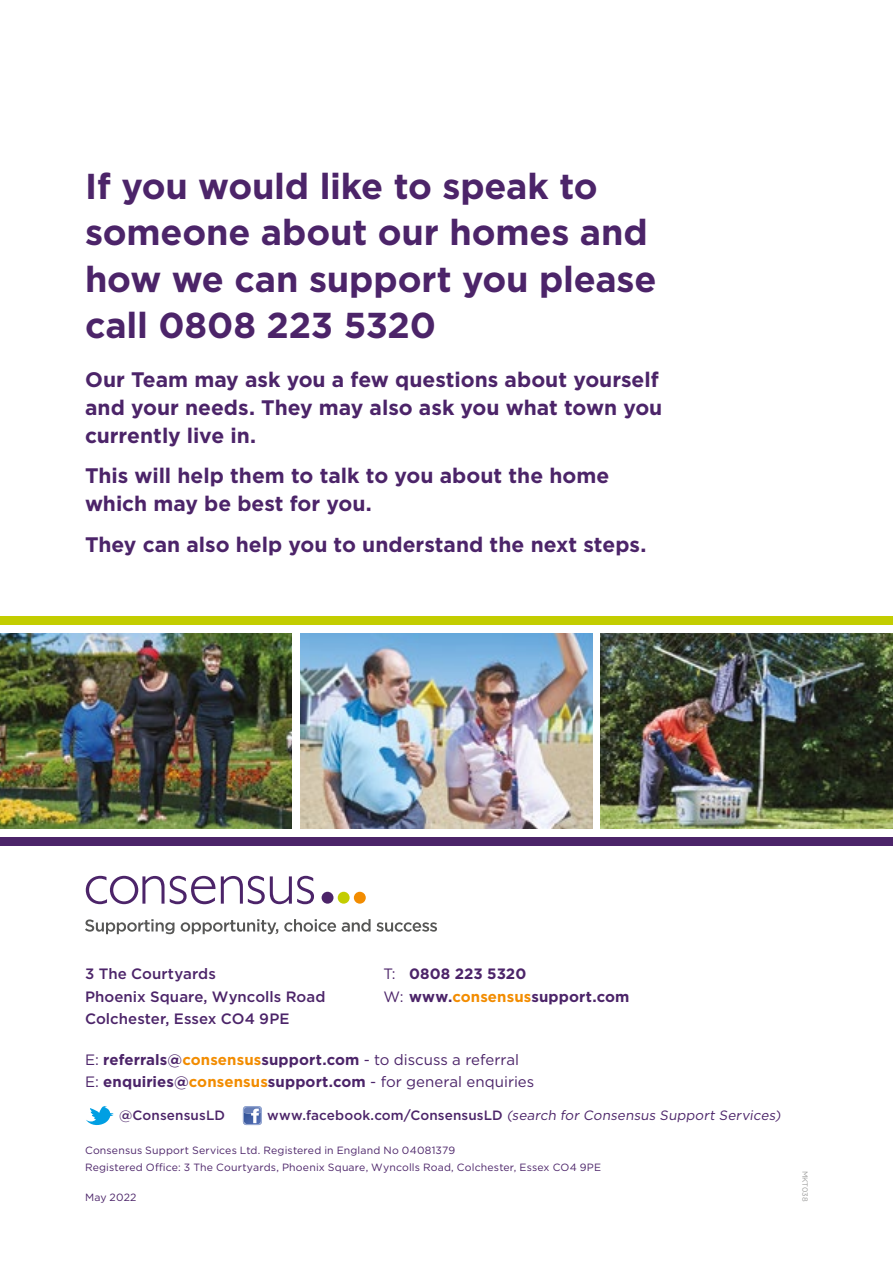
<style>
.page{position:relative;width:893px;height:1263px;background:#fff}
.page>*{position:absolute;margin:0;border:0;box-sizing:border-box;transform-origin:0 0}
.t1{font:700 36px/46.5px "Gotham";letter-spacing:-.005em;color:#4c2469}
.t2{font:700 21px/27.8px "Gotham";color:#4c2469}
.t3{font:15px/22.5px "Gotham";color:#4c2469}
.t4{font:500 15px "Gotham";letter-spacing:.005em;color:#4c2469}
.t5{font:700 15px "Gotham";letter-spacing:.01em;color:#4c2469}
.t6{font:13.5px "Gotham";color:#4c2469}
.t7{font:500 13.5px "Gotham";letter-spacing:.01em;color:#4c2469}
.t8{font:10.5px/17.2px "Gotham";letter-spacing:.015em;color:#4c2469}
.t9{font:7.5px "Gotham";letter-spacing:-.02em;color:#9d9d9c}
.s1{font-weight:400}
.s2{color:#f28c00}
.s3{font-weight:700}
.s4{font-weight:700;color:#f28c00}
.s5{font-weight:500}
</style>
<div class="page">
<img style="left:0;top:633px;width:292px;height:196px">
<img style="left:300px;top:633px;width:292px;height:196px">
<img style="left:600px;top:633px;width:293px;height:196px">
<div style="left:0;top:617px;width:893px;height:8px;background:#c3cd00"></div>
<div style="left:0;top:837px;width:893px;height:8px;background:#4c2469"></div>
<svg style="left:86px;top:876px;width:129px;height:28px"></svg>
<svg style="left:221px;top:876px;width:93px;height:28px"></svg>
<div style="left:322px;top:892px;width:11px;height:12px;background:#4c2469;border-radius:50%"></div>
<div style="left:338px;top:892px;width:12px;height:12px;background:#c3cd00;border-radius:50%"></div>
<div style="left:354px;top:892px;width:12px;height:12px;background:#f28c00;border-radius:50%"></div>
<svg style="left:85px;top:919px;width:89px;height:15px"></svg>
<svg style="left:181px;top:919px;width:97px;height:15px"></svg>
<svg style="left:284px;top:919px;width:52px;height:13px"></svg>
<svg style="left:342px;top:919px;width:95px;height:13px"></svg>
<svg style="left:86px;top:1106px;width:28px;height:19px"></svg>
<svg style="left:243px;top:1106px;width:19px;height:19px"></svg>
<h1 class="t1" style="left:85px;top:163px;width:573px">If you would like to speak to someone about our homes and how we can support you please call 0808 223 5320</h1>
<p class="t2" style="left:85px;top:366px;width:579px">Our Team may ask you a few questions about yourself and your needs. They may also ask you what town you currently live in.</p>
<p class="t2" style="left:85px;top:462px;width:526px">This will help them to talk to you about the home which may be best for you.</p>
<p class="t2" style="left:85px;top:530px;width:563px">They can also help you to understand the next steps.</p>
<p class="t4" style="left:85px;top:964px;width:132px">3 The Courtyards</p>
<p class="t5" style="left:384px;top:964px;width:144px"><span class="s1">T:</span> 0808 223 5320</p>
<p class="t4" style="left:85px;top:987px;width:242px">Phoenix Square, Wyncolls Road</p>
<p class="t5" style="left:384px;top:986px;width:247px"><span class="s1">W:</span> www.<span class="s2">consensus</span>support.com</p>
<p class="t4" style="left:85px;top:1009px;width:206px">Colchester, Essex CO4 9PE</p>
<p class="t3" style="left:85px;top:1048px;width:451px">E: <span class="s3">referrals@</span><span class="s4">consensus</span><span class="s3">support.com</span> - to discuss a referral<br>E: <span class="s3">enquiries@</span><span class="s4">consensus</span><span class="s3">support.com</span> - for general enquiries</p>
<p class="t7" style="left:119px;top:1107px;width:107px">@ConsensusLD</p>
<p class="t6" style="left:267px;top:1107px;width:517px"><span class="s5">www.fa ce b oo k .co m/Co n se n s u s LD</span> (search for Consensus Support Services)</p>
<p class="t8" style="left:85px;top:1141px;width:518px">Consensus Support Services Ltd. Registered in England No 04081379<br>Registered Office: 3 The Courtyards, Phoenix Square, Wyncolls Road, Colchester, Essex CO4 9PE</p>
<p class="t8" style="left:85px;top:1189px;width:53px">May 2022</p>
<p class="t9" style="left:810px;top:1171px;width:32px;rotate:90deg">MKT038</p>
</div>
